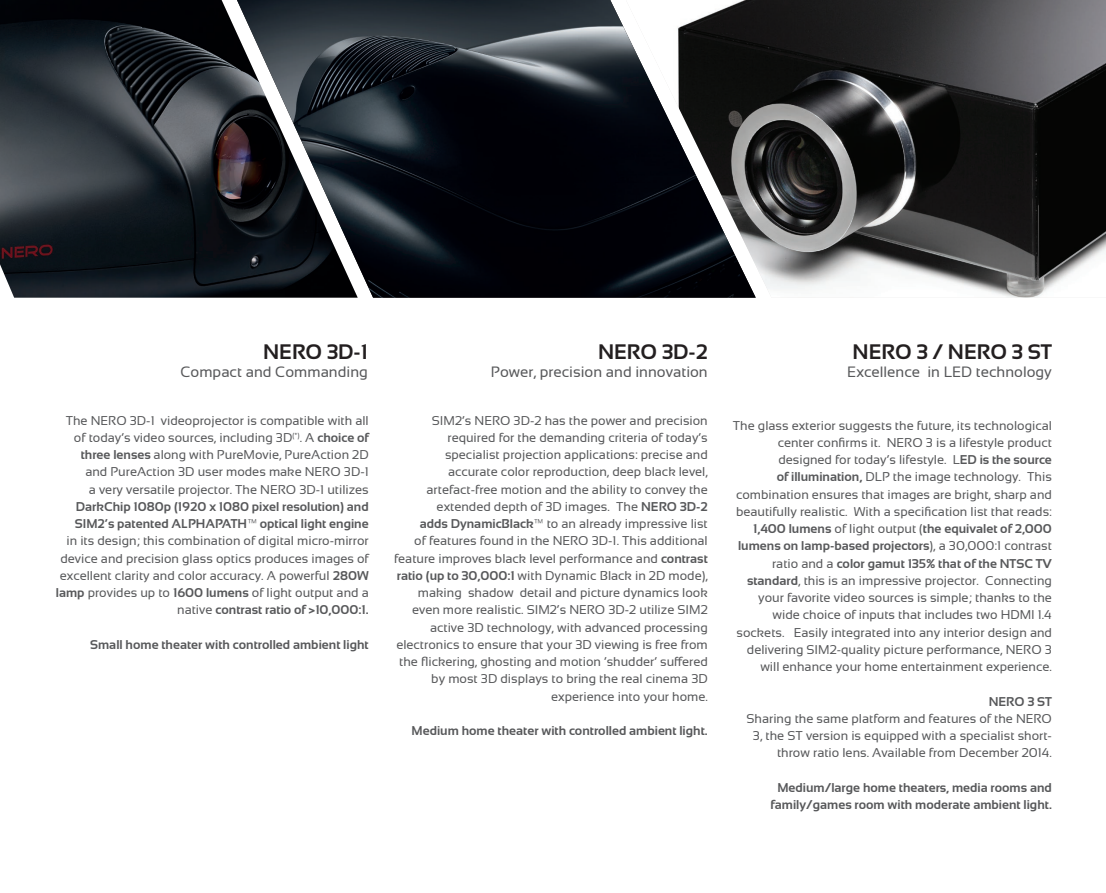
<style>
.page{position:relative;width:1106px;height:893px;background:#fff}
.page>*{position:absolute;margin:0;border:0;box-sizing:border-box;transform-origin:0 0}
.t1{font:700 21px "Sansation";color:#231f20}
.t2{font:15px "Sansation";color:#57585a}
.t3{font:12.75px/17.2px "Sansation";color:#57585a;text-align:right}
.t4{font:700 12.75px/17.2px "Sansation";color:#57585a}
.s1{font-weight:700}
</style>
<div class="page">
<img style="left:358px;top:0;width:268px;height:298px">
<img style="left:0;top:0;width:358px;height:298px">
<img style="left:626px;top:0;width:480px;height:298px">
<h1 class="t1" style="left:263px;top:340px;width:106px">NERO 3D-1</h1>
<p class="t2" style="left:180px;top:363px;width:189px">Compact and Commanding</p>
<p class="t3" style="left:66px;top:411px;width:305px">The NERO 3D-1 videoprojector is compatible with all of today’s video sources, including 3D<sup>(*)</sup>. A <span class="s1">choice of three lenses</span> along with PureMovie, PureAction 2D and PureAction 3D user modes make NERO 3D-1<br>a very versatile projector. The NERO 3D-1 utilizes</p>
<p class="t4" style="left:75px;top:498px;width:295px">DarkChip 1080p (1920 x 1080 pixel resolution) and<br>SIM2’s patented ALPHAPATH™ optical light engine</p>
<p class="t3" style="left:56px;top:532px;width:314px">in its design; this combination of digital micro-mirror device and precision glass optics produces images of excellent clarity and color accuracy. A powerful <span class="s1">280W lamp</span> provides up to <span class="s1">1600 lumens</span> of light output and a native <span class="s1">contrast ratio of &gt;10,000:1.</span></p>
<p class="t4" style="left:90px;top:636px;width:280px">Small home theater with controlled ambient light</p>
<h1 class="t1" style="left:598px;top:340px;width:111px">NERO 3D-2</h1>
<p class="t2" style="left:491px;top:363px;width:218px">Power, precision and innovation</p>
<p class="t3" style="left:394px;top:411px;width:315px">SIM2’s NERO 3D-2 has the power and precision required for the demanding criteria of today’s specialist projection applications: precise and accurate color reproduction, deep black level, artefact-free motion and the ability to convey the extended depth of 3D images. The <span class="s1">NERO 3D-2<br>adds DynamicBlack™</span> to an already impressive list<br>of features found in the NERO 3D-1. This additional feature improves black level performance and <span class="s1">contrast ratio (up to 30,000:1</span> with Dynamic Black in 2D mode), making shadow detail and picture dynamics look even more realistic. SIM2’s NERO 3D-2 utilize SIM2 active 3D technology, with advanced processing electronics to ensure that your 3D viewing is free from the flickering, ghosting and motion ‘shudder’ suffered by most 3D displays to bring the real cinema 3D experience into your home.</p>
<p class="t4" style="left:411px;top:722px;width:298px">Medium home theater with controlled ambient light.</p>
<h1 class="t1" style="left:852px;top:340px;width:201px">NERO 3 / NERO 3 ST</h1>
<p class="t2" style="left:847px;top:363px;width:206px">Excellence in LED technology</p>
<p class="t3" style="left:733px;top:417px;width:320px">The glass exterior suggests the future, its technological center confirms it. NERO 3 is a lifestyle product designed for today’s lifestyle. L<span class="s1">ED is the source<br>of illumination,</span> DLP the image technology. This combination ensures that images are bright, sharp and beautifully realistic. With a specification list that reads:<br><span class="s1">1,400 lumens</span> of light output (<span class="s1">the equivalet of 2,000 lumens on lamp-based projectors</span>), a 30,000:1 contrast ratio and a <span class="s1">color gamut 135% that of the NTSC TV standard</span>, this is an impressive projector. Connecting your favorite video sources is simple; thanks to the wide choice of inputs that includes two HDMI 1.4 sockets. Easily integrated into any interior design and delivering SIM2-quality picture performance, NERO 3 will enhance your home entertainment experience.</p>
<p class="t4" style="left:988px;top:693px;width:65px">NERO 3 ST</p>
<p class="t3" style="left:746px;top:710px;width:307px">Sharing the same platform and features of the NERO<br>3, the ST version is equipped with a specialist short&shy;throw ratio lens. Available from December 2014.</p>
<p class="t4" style="left:770px;top:779px;width:283px;text-align:center">Medium/large home theaters, media rooms and family/games room with moderate ambient light.</p>
</div>
